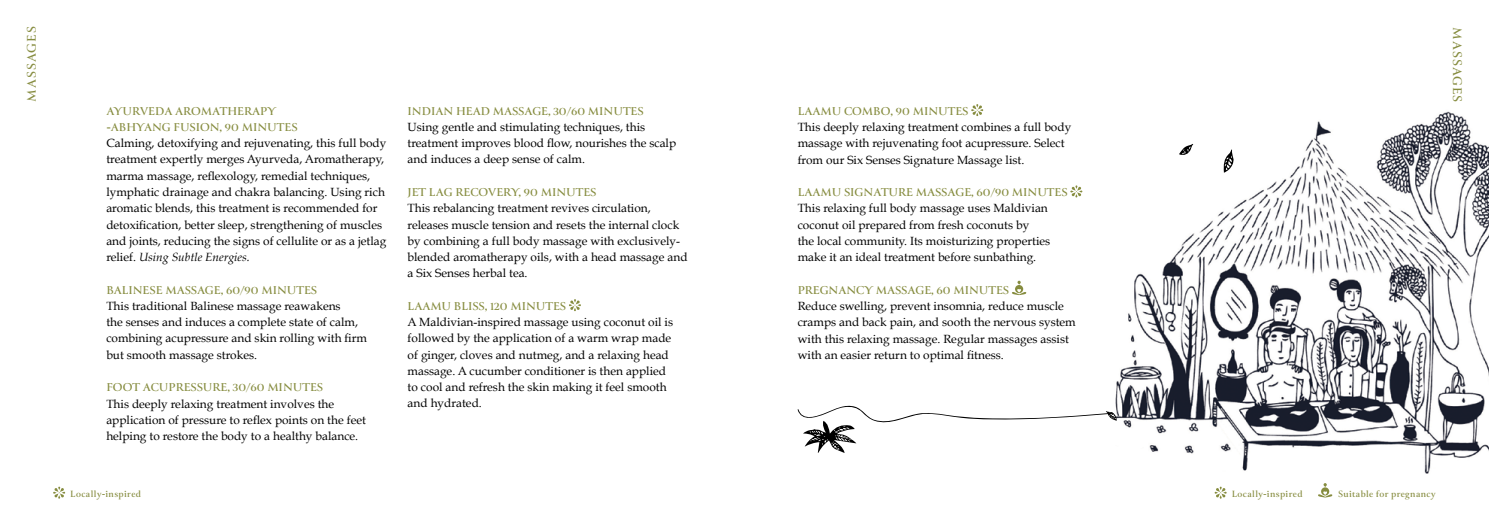
<style>
.page{position:relative;width:1489px;height:525px;background:#fff}
.page>*{position:absolute;margin:0;border:0;box-sizing:border-box;transform-origin:0 0}
.t1{font:700 13.75px "Canto";letter-spacing:.08em;color:#868c3f}
.t2{font:700 12.5px/16.2px "Canto";color:#868c3f}
.t3{font:11.88px/16.2px "Book Antiqua";color:#000}
.t4{font:700 10px "Canto";letter-spacing:.04em;color:#868c3f}
.s1{font-style:italic}
</style>
<div class="page">
<svg style="left:1318px;top:483px;width:14px;height:14px"></svg>
<svg style="left:1214px;top:486px;width:12px;height:12px"></svg>
<img style="left:1115px;top:111px;width:373px;height:363px">
<svg style="left:569px;top:299px;width:12px;height:12px"></svg>
<svg style="left:971px;top:104px;width:12px;height:12px"></svg>
<svg style="left:1070px;top:185px;width:12px;height:12px"></svg>
<svg style="left:1012px;top:280px;width:14px;height:15px"></svg>
<svg style="left:53px;top:486px;width:12px;height:12px"></svg>
<svg style="left:1223px;top:149px;width:10px;height:24px"></svg>
<svg style="left:1178px;top:144px;width:15px;height:12px"></svg>
<svg style="left:797px;top:403px;width:409px;height:50px"></svg>
<p class="t1" style="left:23px;top:102px;width:77px;rotate:-90deg">MASSAGES</p>
<p class="t2" style="left:106px;top:103px;width:193px">AYURVEDA AROMATHERAPY -ABHYANG FUSION, 90 MINUTES</p>
<p class="t3" style="left:106px;top:135px;width:281px">Calming, detoxifying and rejuvenating, this full body treatment expertly merges Ayurveda, Aromatherapy, marma massage, reflexology, remedial techniques, lymphatic drainage and chakra balancing. Using rich aromatic blends, this treatment is recommended for detoxification, better sleep, strengthening of muscles and joints, reducing the signs of cellulite or as a jetlag relief. <span class="s1">Using Subtle Energies.</span></p>
<p class="t2" style="left:106px;top:281px;width:212px">BALINESE MASSAGE, 60/90 MINUTES</p>
<p class="t3" style="left:106px;top:297px;width:262px">This traditional Balinese massage reawakens<br>the senses and induces a complete state of calm, combining acupressure and skin rolling with firm but smooth massage strokes.</p>
<p class="t2" style="left:106px;top:379px;width:218px">FOOT ACUPRESSURE, 30/60 MINUTES</p>
<p class="t3" style="left:106px;top:395px;width:261px">This deeply relaxing treatment involves the application of pressure to reflex points on the feet helping to restore the body to a healthy balance.</p>
<p class="t4" style="left:70px;top:487px;width:72px">Locally-inspired</p>
<p class="t2" style="left:407px;top:103px;width:237px">INDIAN HEAD MASSAGE, 30/60 MINUTES</p>
<p class="t3" style="left:407px;top:119px;width:270px">Using gentle and stimulating techniques, this treatment improves blood flow, nourishes the scalp and induces a deep sense of calm.</p>
<p class="t2" style="left:407px;top:184px;width:190px">JET LAG RECOVERY, 90 MINUTES</p>
<p class="t3" style="left:407px;top:200px;width:281px">This rebalancing treatment revives circulation, releases muscle tension and resets the internal clock by combining a full body massage with exclusively&shy;blended aromatherapy oils, with a head massage and a Six Senses herbal tea.</p>
<p class="t2" style="left:407px;top:298px;width:160px">LAAMU BLISS, 120 MINUTES</p>
<p class="t3" style="left:407px;top:314px;width:267px">A Maldivian-inspired massage using coconut oil is followed by the application of a warm wrap made of ginger, cloves and nutmeg, and a relaxing head massage. A cucumber conditioner is then applied to cool and refresh the skin making it feel smooth and hydrated.</p>
<p class="t2" style="left:797px;top:103px;width:172px">LAAMU COMBO, 90 MINUTES</p>
<p class="t3" style="left:797px;top:119px;width:275px">This deeply relaxing treatment combines a full body massage with rejuvenating foot acupressure. Select from our Six Senses Signature Massage list.</p>
<p class="t2" style="left:797px;top:184px;width:271px">LAAMU SIGNATURE MASSAGE, 60/90 MINUTES</p>
<p class="t3" style="left:797px;top:200px;width:254px">This relaxing full body massage uses Maldivian coconut oil prepared from fresh coconuts by<br>the local community. Its moisturizing properties make it an ideal treatment before sunbathing.</p>
<p class="t2" style="left:797px;top:282px;width:213px">PREGNANCY MASSAGE, 60 MINUTES</p>
<p class="t3" style="left:797px;top:298px;width:279px">Reduce swelling, prevent insomnia, reduce muscle cramps and back pain, and sooth the nervous system with this relaxing massage. Regular massages assist with an easier return to optimal fitness.</p>
<p class="t1" style="left:1465px;top:27px;width:77px;rotate:90deg">MASSAGES</p>
<p class="t4" style="left:1231px;top:487px;width:72px">Locally-inspired</p>
<p class="t4" style="left:1337px;top:487px;width:99px">Suitable for pregnancy</p>
</div>
